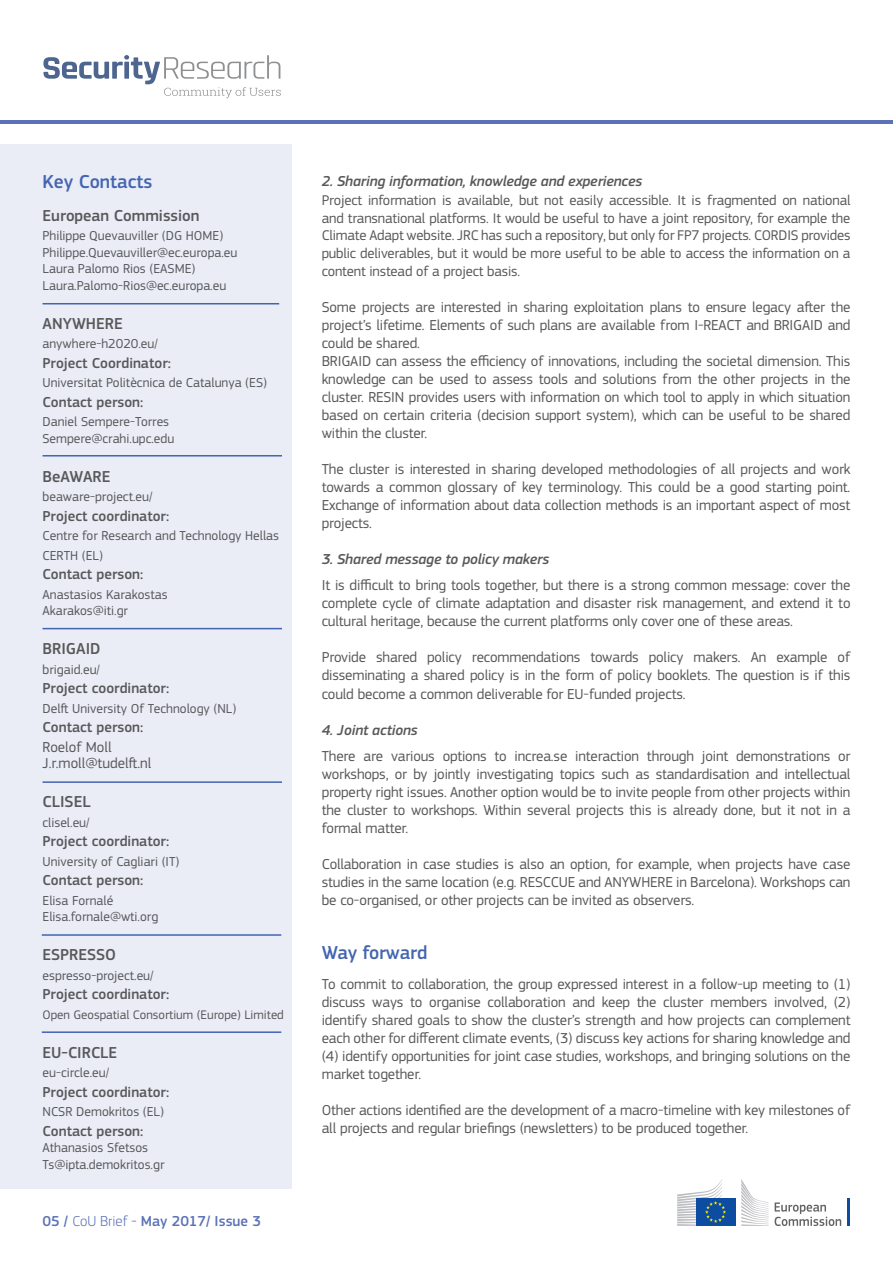
<style>
.page{position:relative;width:893px;height:1263px;background:#fff}
.page>*{position:absolute;margin:0;border:0;box-sizing:border-box;transform-origin:0 0}
.t1{font:500 19.5px "EC Square Sans Pro";color:#4365b0}
.t2{font:500 16.5px "EC Square Sans Pro";color:#57585a}
.t3{font:15px/18px "EC Square Sans Pro";letter-spacing:-.01em;color:#57585a;text-align:justify}
.t4{font:500 15px "EC Square Sans Pro";color:#57585a}
.t5{font:italic 500 15px "EC Square Sans Pro";letter-spacing:-.01em;color:#57585a}
.Page_Title{font:500 15px "EC Square Sans Pro";color:#5b72b7}
.t6{font:14.7px/17.7px "EC Square Sans Pro";letter-spacing:-.01em;color:#57585a;text-align:justify}
.t7{font:13.5px/19.5px "EC Square Sans Pro";color:#57585a}
.t8{font:12.9px "EC Square Sans Pro";color:#57585a}
.s1{font-weight:300}
</style>
<div class="page">
<svg style="left:775px;top:1202px;width:66px;height:24px"></svg>
<hr style="left:847px;top:1198px;width:2px;height:28px;background:#0d4da1">
<svg style="left:741px;top:1179px;width:28px;height:47px"></svg>
<div style="left:696px;top:1198px;width:39px;height:28px;background:#0d4da1"></div>
<svg style="left:677px;top:1179px;width:49px;height:47px"></svg>
<svg style="left:43px;top:55px;width:238px;height:43px"></svg>
<hr style="left:0;top:120px;width:893px;height:3px;background:#5b72b7">
<div style="left:0;top:144px;width:292px;height:1044px;background:#eaecf6"></div>
<hr style="left:43px;top:303px;width:236px;height:1px;background:#4365b0">
<hr style="left:43px;top:455px;width:239px;height:1px;background:#4365b0">
<hr style="left:43px;top:781px;width:239px;height:2px;background:#4365b0">
<hr style="left:43px;top:628px;width:239px;height:1px;background:#4365b0">
<hr style="left:42px;top:1031px;width:239px;height:2px;background:#4365b0">
<hr style="left:42px;top:934px;width:239px;height:2px;background:#4365b0">
<p class="t1" style="left:43px;top:171px;width:112px">Key Contacts</p>
<p class="t2" style="left:43px;top:206px;width:159px">European Commission</p>
<p class="t7" style="left:43px;top:226px;width:182px">Philippe Quevauviller (DG HOME)</p>
<p class="t7" style="left:43px;top:242px;width:196px">Philippe.Quevauviller@ec.europa.eu</p>
<p class="t7" style="left:43px;top:259px;width:154px">Laura Palomo Rios (EASME)</p>
<p class="t7" style="left:43px;top:275px;width:185px">Laura.Palomo-Rios@ec.europa.eu</p>
<p class="t2" style="left:43px;top:314px;width:82px">ANYWHERE</p>
<p class="t7" style="left:43px;top:334px;width:117px">anywhere-h2020.eu/</p>
<p class="t4" style="left:43px;top:354px;width:130px">Project Coordinator:</p>
<p class="t7" style="left:43px;top:373px;width:226px">Universitat Politècnica de Catalunya (ES)</p>
<p class="t4" style="left:43px;top:393px;width:102px">Contact person:</p>
<p class="t7" style="left:43px;top:412px;width:128px">Daniel Sempere-Torres</p>
<p class="t7" style="left:43px;top:428px;width:133px">Sempere@crahi.upc.edu</p>
<p class="t2" style="left:43px;top:467px;width:69px">BeAWARE</p>
<p class="t7" style="left:43px;top:487px;width:112px">beaware-project.eu/</p>
<p class="t4" style="left:43px;top:507px;width:128px">Project coordinator:</p>
<p class="t7" style="left:43px;top:526px;width:238px">Centre for Research and Technology Hellas<br>CERTH (EL)</p>
<p class="t4" style="left:43px;top:565px;width:102px">Contact person:</p>
<p class="t7" style="left:43px;top:584px;width:127px">Anastasios Karakostas</p>
<p class="t7" style="left:43px;top:601px;width:87px">Akarakos@iti.gr</p>
<p class="t2" style="left:43px;top:639px;width:60px">BRIGAID</p>
<p class="t7" style="left:43px;top:659px;width:59px">brigaid.eu/</p>
<p class="t4" style="left:43px;top:679px;width:128px">Project coordinator:</p>
<p class="t7" style="left:43px;top:698px;width:195px">Delft University Of Technology (NL)</p>
<p class="t4" style="left:43px;top:718px;width:102px">Contact person:</p>
<p class="t3" style="left:43px;top:738px;width:71px">Roelof Moll</p>
<p class="t3" style="left:43px;top:754px;width:110px">J.r.moll@tudelft.nl</p>
<p class="t2" style="left:43px;top:792px;width:50px">CLISEL</p>
<p class="t7" style="left:43px;top:812px;width:49px">clisel.eu/</p>
<p class="t4" style="left:43px;top:832px;width:128px">Project coordinator:</p>
<p class="t7" style="left:43px;top:851px;width:138px">University of Cagliari (IT)</p>
<p class="t4" style="left:43px;top:871px;width:102px">Contact person:</p>
<p class="t7" style="left:43px;top:890px;width:72px">Elisa Fornalé</p>
<p class="t7" style="left:43px;top:907px;width:117px">Elisa.fornale@wti.org</p>
<p class="t2" style="left:43px;top:945px;width:75px">ESPRESSO</p>
<p class="t7" style="left:43px;top:965px;width:113px">espresso-project.eu/</p>
<p class="t4" style="left:43px;top:985px;width:128px">Project coordinator:</p>
<p class="t8" style="left:43px;top:1007px;width:243px">Open Geospatial Consortium (Europe) Limited</p>
<p class="t2" style="left:43px;top:1043px;width:76px">EU-CIRCLE</p>
<p class="t7" style="left:43px;top:1063px;width:68px">eu-circle.eu/</p>
<p class="t4" style="left:43px;top:1083px;width:128px">Project coordinator:</p>
<p class="t7" style="left:43px;top:1102px;width:123px">NCSR Demokritos (EL)</p>
<p class="t4" style="left:43px;top:1122px;width:102px">Contact person:</p>
<p class="t7" style="left:43px;top:1138px;width:107px">Athanasios Sfetsos</p>
<p class="t7" style="left:43px;top:1154px;width:123px">Ts@ipta.demokritos.gr</p>
<p class="Page_Title" style="left:43px;top:1212px;width:220px">05 / <span class="s1">CoU Brief -</span> May 2017/ Issue 3</p>
<p class="t5" style="left:322px;top:172px;width:322px">2. Sharing information, knowledge and experiences</p>
<p class="t6" style="left:322px;top:192px;width:530px">Project information is available, but not easily accessible. It is fragmented on national and transnational platforms. It would be useful to have a joint repository, for example the Climate Adapt website. JRC has such a repository, but only for FP7 projects. CORDIS provides public deliverables, but it would be more useful to be able to access the information on a content instead of a project basis.</p>
<p class="t3" style="left:322px;top:298px;width:530px">Some projects are interested in sharing exploitation plans to ensure legacy after the project’s lifetime. Elements of such plans are available from I-REACT and BRIGAID and could be shared.</p>
<p class="t3" style="left:322px;top:352px;width:530px">BRIGAID can assess the efficiency of innovations, including the societal dimension. This knowledge can be used to assess tools and solutions from the other projects in the cluster. RESIN provides users with information on which tool to apply in which situation based on certain criteria (decision support system), which can be useful to be shared within the cluster.</p>
<p class="t3" style="left:322px;top:460px;width:530px">The cluster is interested in sharing developed methodologies of all projects and work towards a common glossary of key terminology. This could be a good starting point.<br>Exchange of information about data collection methods is an important aspect of most projects.</p>
<p class="t5" style="left:322px;top:550px;width:229px">3. Shared message to policy makers</p>
<p class="t3" style="left:322px;top:577px;width:530px">It is difficult to bring tools together, but there is a strong common message: cover the complete cycle of climate adaptation and disaster risk management, and extend it to cultural heritage, because the current platforms only cover one of these areas.</p>
<p class="t3" style="left:322px;top:649px;width:530px">Provide shared policy recommendations towards policy makers. An example of disseminating a shared policy is in the form of policy booklets. The question is if this could become a common deliverable for EU-funded projects.</p>
<p class="t5" style="left:322px;top:721px;width:97px">4. Joint actions</p>
<p class="t3" style="left:322px;top:747px;width:530px">There are various options to increa.se interaction through joint demonstrations or workshops, or by jointly investigating topics such as standardisation and intellectual property right issues. Another option would be to invite people from other projects within the cluster to workshops. Within several projects this is already done, but it not in a formal matter.</p>
<p class="t3" style="left:322px;top:855px;width:530px">Collaboration in case studies is also an option, for example, when projects have case studies in the same location (e.g. RESCCUE and ANYWHERE in Barcelona). Workshops can be co-organised, or other projects can be invited as observers.</p>
<p class="t1" style="left:322px;top:941px;width:107px">Way forward</p>
<p class="t3" style="left:322px;top:975px;width:530px">To commit to collaboration, the group expressed interest in a follow-up meeting to (1) discuss ways to organise collaboration and keep the cluster members involved, (2) identify shared goals to show the cluster’s strength and how projects can complement each other for different climate events, (3) discuss key actions for sharing knowledge and (4) identify opportunities for joint case studies, workshops, and bringing solutions on the market together.</p>
<p class="t3" style="left:322px;top:1101px;width:530px">Other actions identified are the development of a macro-timeline with key milestones of all projects and regular briefings (newsletters) to be produced together.</p>
</div>
